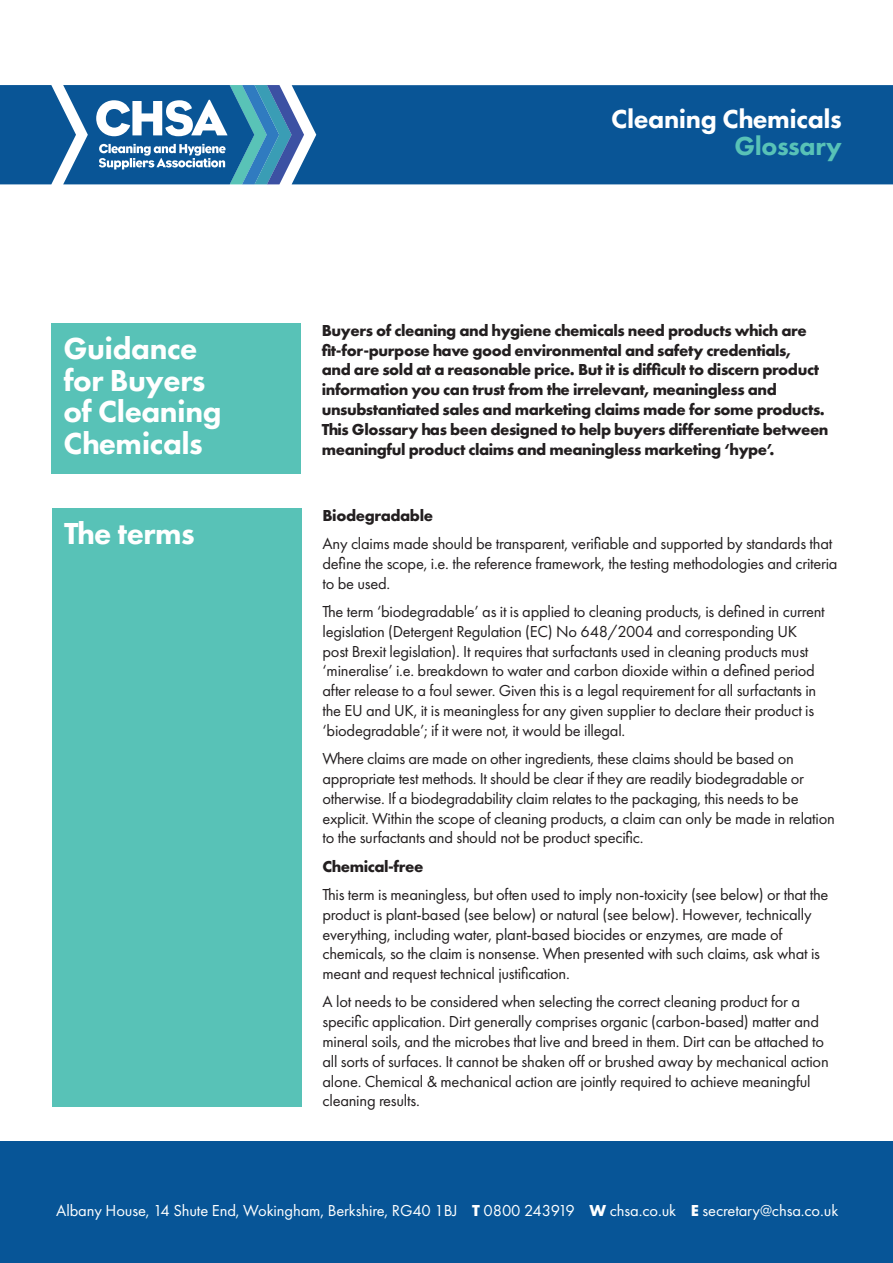
<style>
.page{position:relative;width:893px;height:1263px;background:#fff}
.page>*{position:absolute;margin:0;border:0;box-sizing:border-box;transform-origin:0 0}
.Body{font:800 31.5px/31.5px "Futura PT";letter-spacing:-.015em;color:#fff}
.Main_Heading{font:800 27px "Futura PT";letter-spacing:-.015em;color:#fff}
.Main_Heading-2{font:800 27px "Futura PT";letter-spacing:-.015em;color:#58c2b7}
.Body-2{font:16.5px/19.8px "Futura PT";letter-spacing:-.015em;color:#231f20}
.Body-3{font:700 16.5px/19.8px "Futura PT";letter-spacing:-.025em;color:#231f20}
.t1{font:16.5px "Futura PT";letter-spacing:-.01em;color:#fff}
.s1{font-weight:700}
</style>
<div class="page">
<div style="left:304px;top:85px;width:589px;height:99px;background:#095596"></div>
<svg style="left:0;top:85px;width:304px;height:99px"></svg>
<div style="left:51px;top:323px;width:249px;height:151px;background:#58c2b7"></div>
<div style="left:52px;top:508px;width:249px;height:599px;background:#58c2b7"></div>
<div style="left:0;top:1141px;width:893px;height:122px;background:#075597"></div>
<p class="Body" style="left:63px;top:332px;width:160px">Guidance for Buyers of Cleaning<br>Chemicals</p>
<p class="Body" style="left:64px;top:517px;width:132px">The terms</p>
<p class="Main_Heading" style="left:611px;top:102px;width:232px">Cleaning Chemicals</p>
<p class="Main_Heading-2" style="left:734px;top:129px;width:109px">Glossary</p>
<p class="Body-3" style="left:322px;top:320px;width:508px">Buyers of cleaning and hygiene chemicals need products which are fit-for-purpose have good environmental and safety credentials,<br>and are sold at a reasonable price. But it is difficult to discern product information you can trust from the irrelevant, meaningless and unsubstantiated sales and marketing claims made for some products.<br>This Glossary has been designed to help buyers differentiate between meaningful product claims and meaningless marketing ‘hype’.</p>
<p class="Body-3" style="left:323px;top:505px;width:112px">Biodegradable</p>
<p class="Body-2" style="left:323px;top:534px;width:517px">Any claims made should be transparent, verifiable and supported by standards that define the scope, i.e. the reference framework, the testing methodologies and criteria to be used.</p>
<p class="Body-2" style="left:323px;top:601px;width:504px">The term ‘biodegradable’ as it is applied to cleaning products, is defined in current legislation (Detergent Regulation (EC) No 648/2004 and corresponding UK post Brexit legislation). It requires that surfactants used in cleaning products must ‘mineralise’ i.e. breakdown to water and carbon dioxide within a defined period after release to a foul sewer. Given this is a legal requirement for all surfactants in the EU and UK, it is meaningless for any given supplier to declare their product is ‘biodegradable’; if it were not, it would be illegal.</p>
<p class="Body-2" style="left:323px;top:749px;width:514px">Where claims are made on other ingredients, these claims should be based on appropriate test methods. It should be clear if they are readily biodegradable or otherwise. If a biodegradability claim relates to the packaging, this needs to be explicit. Within the scope of cleaning products, a claim can only be made in relation to the surfactants and should not be product specific.</p>
<p class="Body-3" style="left:323px;top:856px;width:102px">Chemical-free</p>
<p class="Body-2" style="left:323px;top:884px;width:507px">This term is meaningless, but often used to imply non-toxicity (see below) or that the product is plant-based (see below) or natural (see below). However, technically everything, including water, plant-based biocides or enzymes, are made of chemicals, so the claim is nonsense. When presented with such claims, ask what is meant and request technical justification.</p>
<p class="Body-2" style="left:323px;top:992px;width:508px">A lot needs to be considered when selecting the correct cleaning product for a specific application. Dirt generally comprises organic (carbon-based) matter and mineral soils, and the microbes that live and breed in them. Dirt can be attached to all sorts of surfaces. It cannot be shaken off or brushed away by mechanical action alone. Chemical &amp; mechanical action are jointly required to achieve meaningful cleaning results.</p>
<p class="t1" style="left:56px;top:1200px;width:783px">Albany House, 14 Shute End, Wokingham, Berkshire, RG40 1BJ <span class="s1">T</span> 0800 243919 <span class="s1">W</span> chsa.co.uk <span class="s1">E</span> secretary@chsa.co.uk</p>
</div>
